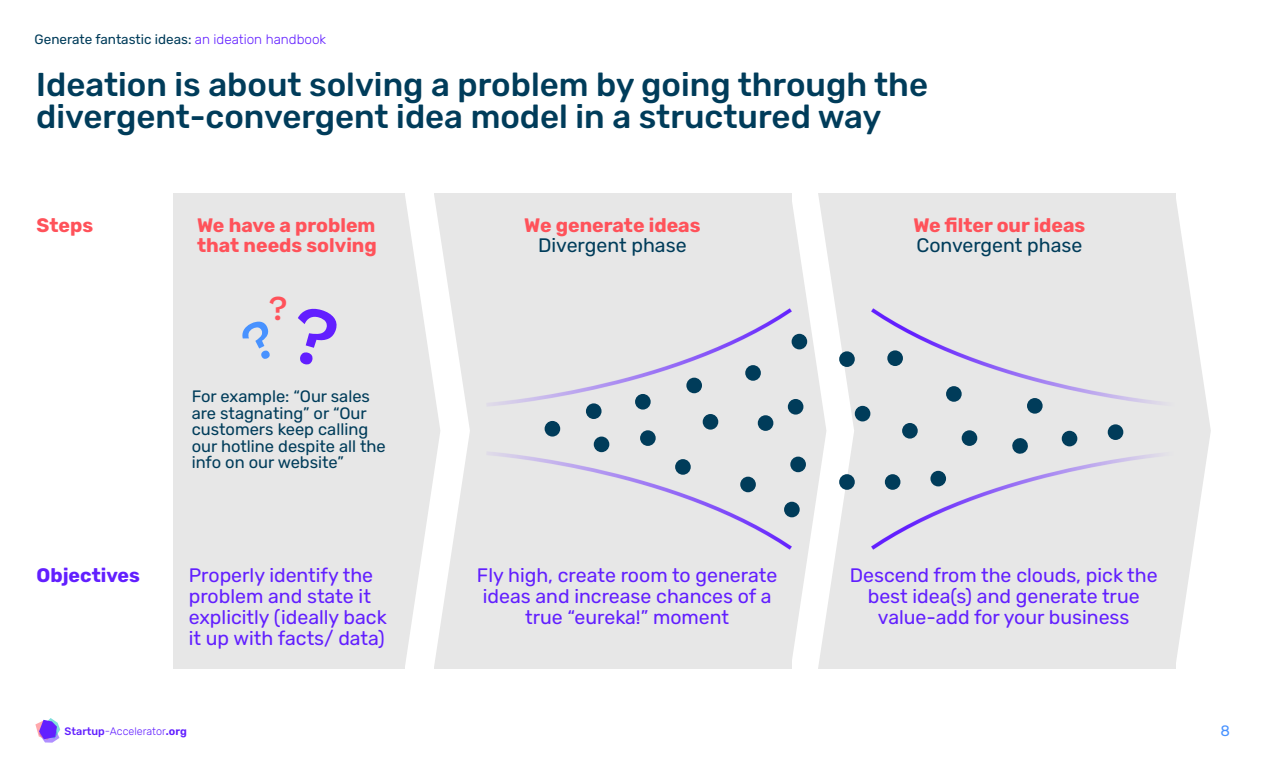
<style>
.page{position:relative;width:1263px;height:766px;background:#fff}
.page>*{position:absolute;margin:0;border:0;box-sizing:border-box;transform-origin:0 0}
.t1{font:500 34.5px "Work Sans";color:#ff525a}
.t2{font:500 33px/32.5px "Rubik";color:#003c5a}
.t3{font:19.5px/21px "Rubik";color:#621fff;text-align:center}
.t4{font:700 19.5px/19.5px "Rubik";color:#ff525a}
.t5{font:19.5px "Rubik";color:#003c5a}
.t6{font:700 19.5px "Rubik";color:#621fff}
.t7{font:16.5px/16.5px "Rubik";color:#003c5a}
.t8{font:15px "Rubik";color:#4892ff}
.t9{font:13.5px "Rubik";color:#003c5a}
.t10{font:300 10.8px "Rubik";color:#621fff}
.s1{font-weight:300;color:#621fff}
.s2{font-weight:500}
.s3{font-weight:600}
</style>
<div class="page">
<div style="left:818px;top:193px;width:358px;height:475px;background:#e7e7e7"></div>
<svg style="left:1176px;top:201px;width:35px;height:459px"></svg>
<svg style="left:35px;top:718px;width:25px;height:24px"></svg>
<div style="left:433px;top:193px;width:358px;height:475px;background:#e7e7e7"></div>
<svg style="left:791px;top:193px;width:63px;height:475px"></svg>
<div style="left:174px;top:193px;width:231px;height:475px;background:#e7e7e7"></div>
<svg style="left:405px;top:193px;width:65px;height:475px"></svg>
<img style="left:487px;top:308px;width:305px;height:241px">
<img style="left:871px;top:308px;width:291px;height:241px">
<div style="left:545px;top:421px;width:15px;height:15px;background:#003c5a;border-radius:50%"></div>
<div style="left:586px;top:403px;width:15px;height:16px;background:#003c5a;border-radius:50%"></div>
<div style="left:594px;top:436px;width:15px;height:16px;background:#003c5a;border-radius:50%"></div>
<div style="left:635px;top:394px;width:16px;height:15px;background:#003c5a;border-radius:50%"></div>
<div style="left:686px;top:377px;width:16px;height:16px;background:#003c5a;border-radius:50%"></div>
<div style="left:640px;top:430px;width:16px;height:16px;background:#003c5a;border-radius:50%"></div>
<div style="left:675px;top:459px;width:16px;height:15px;background:#003c5a;border-radius:50%"></div>
<div style="left:703px;top:414px;width:15px;height:15px;background:#003c5a;border-radius:50%"></div>
<div style="left:740px;top:476px;width:16px;height:16px;background:#003c5a;border-radius:50%"></div>
<div style="left:745px;top:365px;width:16px;height:15px;background:#003c5a;border-radius:50%"></div>
<div style="left:758px;top:415px;width:15px;height:16px;background:#003c5a;border-radius:50%"></div>
<div style="left:791px;top:334px;width:16px;height:15px;background:#003c5a;border-radius:50%"></div>
<div style="left:788px;top:399px;width:15px;height:15px;background:#003c5a;border-radius:50%"></div>
<div style="left:855px;top:406px;width:15px;height:15px;background:#003c5a;border-radius:50%"></div>
<div style="left:887px;top:350px;width:16px;height:16px;background:#003c5a;border-radius:50%"></div>
<div style="left:902px;top:423px;width:16px;height:15px;background:#003c5a;border-radius:50%"></div>
<div style="left:930px;top:470px;width:16px;height:16px;background:#003c5a;border-radius:50%"></div>
<div style="left:885px;top:474px;width:15px;height:15px;background:#003c5a;border-radius:50%"></div>
<div style="left:962px;top:430px;width:15px;height:16px;background:#003c5a;border-radius:50%"></div>
<div style="left:946px;top:386px;width:16px;height:15px;background:#003c5a;border-radius:50%"></div>
<div style="left:1027px;top:398px;width:15px;height:15px;background:#003c5a;border-radius:50%"></div>
<div style="left:1062px;top:430px;width:15px;height:16px;background:#003c5a;border-radius:50%"></div>
<svg style="left:1011px;top:437px;width:18px;height:17px"></svg>
<div style="left:1108px;top:424px;width:15px;height:16px;background:#003c5a;border-radius:50%"></div>
<div style="left:839px;top:351px;width:16px;height:16px;background:#003c5a;border-radius:50%"></div>
<div style="left:839px;top:474px;width:16px;height:15px;background:#003c5a;border-radius:50%"></div>
<div style="left:790px;top:456px;width:16px;height:16px;background:#003c5a;border-radius:50%"></div>
<div style="left:784px;top:501px;width:16px;height:16px;background:#003c5a;border-radius:50%"></div>
<p class="t9" style="left:35px;top:32px;width:293px">Generate fantastic ideas: <span class="s1">an ideation handbook</span></p>
<h2 class="t2" style="left:36px;top:68px;width:893px">Ideation is about solving a problem by going through the divergent-convergent idea model in a structured way</h2>
<p class="t4" style="left:37px;top:215px;width:58px">Steps</p>
<p class="t4" style="left:197px;top:216px;width:181px">We have a problem that needs solving</p>
<p class="t4" style="left:524px;top:216px;width:178px">We generate ideas</p>
<p class="t5" style="left:538px;top:233px;width:150px">Divergent phase</p>
<h1 class="t1" style="left:268px;top:288px;width:21px">?</h1>
<p class="t7" style="left:192px;top:388px;width:196px">For example: “Our sales are stagnating” or “Our customers keep calling our hotline despite all the info on our website”</p>
<p class="t4" style="left:913px;top:216px;width:174px">We filter our ideas</p>
<p class="t5" style="left:916px;top:233px;width:167px">Convergent phase</p>
<p class="t6" style="left:37px;top:563px;width:105px">Objectives</p>
<p class="t3" style="left:189px;top:565px;width:200px;text-align:left">Properly identify the problem and state it explicitly (ideally back it up with facts/ data)</p>
<p class="t3" style="left:477px;top:565px;width:302px">Fly high, create room to generate ideas and increase chances of a true “eureka!” moment</p>
<p class="t3" style="left:850px;top:565px;width:309px">Descend from the clouds, pick the best idea(s) and generate true value-add for your business</p>
<p class="t10" style="left:65px;top:724px;width:124px"><span class="s2">Startup</span>-Accelerator<span class="s3">.org</span></p>
<p class="t8" style="left:1220px;top:721px;width:11px">8</p>
</div>
